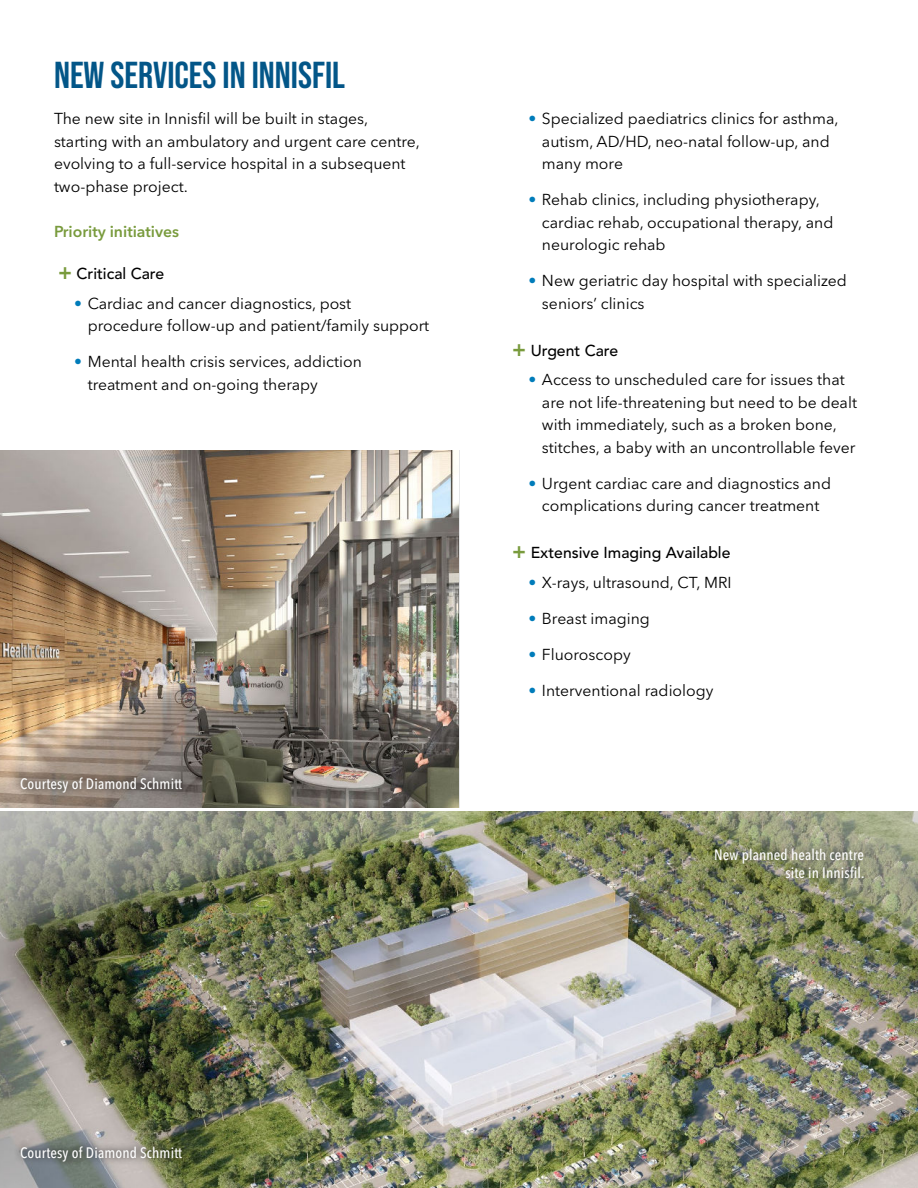
<style>
.page{position:relative;width:918px;height:1188px;background:#fff}
.page>*{position:absolute;margin:0;border:0;box-sizing:border-box;transform-origin:0 0}
.t1{font:37.5px "Bebas Neue";color:#035688}
.t2{font:15.75px/22.5px "Avenir Next LT Pro";color:#000}
.t3{font:500 15.75px "Avenir LT Std";color:#000}
.t4{font:600 15.75px "Avenir Next LT Pro";color:#799b3d}
.t5{font:500 condensed 15px/18px "Avenir Next LT Pro";letter-spacing:.01em;color:#fff;text-align:right}
.s1{color:#007cba}
</style>
<div class="page">
<img style="left:0;top:811px;width:918px;height:377px">
<div style="left:707px;top:841px;width:164px;height:45px;background:#000;opacity:.45"></div>
<img style="left:0;top:450px;width:459px;height:358px">
<div style="left:14px;top:770px;width:175px;height:31px;background:#000;opacity:.85"></div>
<div style="left:14px;top:1138px;width:175px;height:31px;background:#000;opacity:.85"></div>
<h1 class="t1" style="left:54px;top:53px;width:293px">NEW SERVICES IN INNISFIL</h1>
<p class="t2" style="left:54px;top:109px;width:368px">The new site in Innisfil will be built in stages, starting with an ambulatory and urgent care centre, evolving to a full-service hospital in a subsequent two-phase project.</p>
<p class="t4" style="left:54px;top:225px;width:127px">Priority initiatives</p>
<p class="t3" style="left:76px;top:267px;width:89px">Critical Care</p>
<p class="t2" style="left:88px;top:293px;width:343px;text-indent:-13px"><span class="s1">•</span> Cardiac and cancer diagnostics, post procedure follow-up and patient/family support</p>
<p class="t2" style="left:88px;top:352px;width:276px;text-indent:-13px"><span class="s1">•</span> Mental health crisis services, addiction treatment and on-going therapy</p>
<p class="t5" style="left:20px;top:776px;width:163px">Courtesy of Diamond Schmitt</p>
<p class="t2" style="left:542px;top:109px;width:298px;text-indent:-13px"><span class="s1">•</span> Specialized paediatrics clinics for asthma, autism, AD/HD, neo-natal follow-up, and many more</p>
<p class="t2" style="left:542px;top:190px;width:293px;text-indent:-13px"><span class="s1">•</span> Rehab clinics, including physiotherapy, cardiac rehab, occupational therapy, and neurologic rehab</p>
<p class="t2" style="left:542px;top:271px;width:307px;text-indent:-13px"><span class="s1">•</span> New geriatric day hospital with specialized seniors’ clinics</p>
<p class="t3" style="left:531px;top:344px;width:89px">Urgent Care</p>
<p class="t2" style="left:542px;top:370px;width:317px;text-indent:-13px"><span class="s1">•</span> Access to unscheduled care for issues that are not life-threatening but need to be dealt with immediately, such as a broken bone, stitches, a baby with an uncontrollable fever</p>
<p class="t2" style="left:528px;top:473px;width:304px;text-align:center"><span class="s1">•</span> Urgent cardiac care and diagnostics and complications during cancer treatment</p>
<p class="t3" style="left:531px;top:547px;width:201px">Extensive Imaging Available</p>
<p class="t2" style="left:528px;top:572px;width:205px"><span class="s1">•</span> X-rays, ultrasound, CT, MRI</p>
<p class="t2" style="left:528px;top:608px;width:123px"><span class="s1">•</span> Breast imaging</p>
<p class="t2" style="left:528px;top:644px;width:104px"><span class="s1">•</span> Fluoroscopy</p>
<p class="t2" style="left:528px;top:680px;width:186px"><span class="s1">•</span> Interventional radiology</p>
<p class="t5" style="left:714px;top:847px;width:152px">New planned health centre site in Innisfil.</p>
<p class="t5" style="left:20px;top:1145px;width:163px">Courtesy of Diamond Schmitt</p>
</div>
